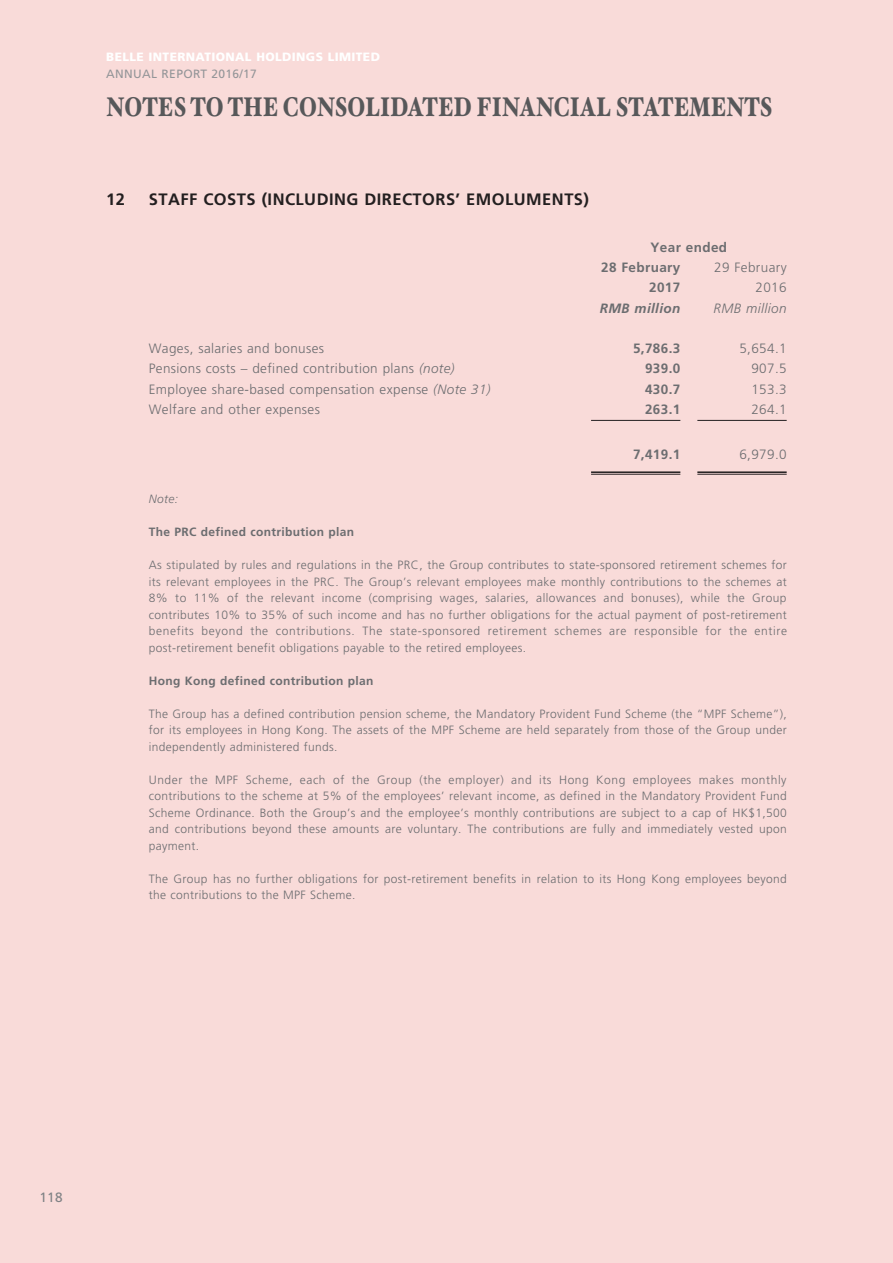
<style>
.page{position:relative;width:893px;height:1263px;background:#f9dbd9}
.page>*{position:absolute;margin:0;border:0;box-sizing:border-box;transform-origin:0 0}
.t1{font:27px "Hoefler Text Black Small Caps";letter-spacing:-.005em;color:#57585a;scale:.76 1}
.t2{font:700 16.5px "Frutiger LT Std";letter-spacing:.03em;color:#231f20}
.t3{font:300 13.5px/20.2px "Frutiger LT Std";letter-spacing:.03em;color:#6c6d70;text-align:right}
.t4{font:700 13.5px "Frutiger LT Std";letter-spacing:.03em;color:#6c6d70}
.t5{font:italic 700 13.5px "Frutiger LT Std";letter-spacing:.03em;color:#6c6d70}
.t6{font:italic 300 13.5px "Frutiger LT Std";letter-spacing:.03em;color:#6c6d70}
.t7{font:13.5px "Frutiger LT Std";color:#808285}
.t8{font:300 12px/16.5px "Frutiger LT Std";letter-spacing:.03em;color:#6c6d70;text-align:justify}
.t9{font:700 12px "Frutiger LT Std";letter-spacing:.03em;color:#6c6d70}
.t10{font:900 12px "Frutiger LT Std";letter-spacing:.03em;color:#fff}
.t11{font:12px "Frutiger LT Std";letter-spacing:.03em;color:#939598}
.t12{font:italic 300 12px "Frutiger LT Std";color:#6c6d70}
.s1{font-style:italic}
</style>
<div class="page">
<hr style="left:591px;top:420px;width:89px;height:1px;background:#231f20">
<hr style="left:697px;top:420px;width:90px;height:1px;background:#231f20">
<hr style="left:591px;top:471px;width:89px;height:2px;background:#231f20">
<hr style="left:591px;top:474px;width:89px;height:1px;background:#231f20">
<hr style="left:697px;top:471px;width:90px;height:2px;background:#231f20">
<hr style="left:697px;top:474px;width:90px;height:1px;background:#231f20">
<p class="t10" style="left:106px;top:50px;width:275px">BELLE INTERNATIONAL HOLDINGS LIMITED</p>
<h1 class="t1" style="left:106px;top:90px;width:878px">NOTES TO THE CONSOLIDATED FINANCIAL STATEMENTS</h1>
<p class="t11" style="left:106px;top:67px;width:152px">ANNUAL REPORT 2016/17</p>
<h2 class="t2" style="left:106px;top:190px;width:20px">12</h2>
<h2 class="t2" style="left:149px;top:190px;width:442px">STAFF COSTS (INCLUDING DIRECTORS’ EMOLUMENTS)</h2>
<p class="t4" style="left:651px;top:239px;width:78px">Year ended</p>
<p class="t4" style="left:601px;top:260px;width:81px">28 February</p>
<p class="t4" style="left:649px;top:280px;width:33px">2017</p>
<p class="t3" style="left:714px;top:258px;width:74px">29 February<br>2016</p>
<p class="t5" style="left:600px;top:300px;width:82px">RMB million</p>
<p class="t6" style="left:713px;top:300px;width:75px">RMB million</p>
<p class="t3" style="left:149px;top:339px;width:177px">Wages, salaries and bonuses</p>
<p class="t4" style="left:633px;top:341px;width:49px">5,786.3</p>
<p class="t3" style="left:739px;top:339px;width:49px">5,654.1</p>
<p class="t3" style="left:149px;top:359px;width:307px">Pensions costs – defined contribution plans <span class="s1">(note)</span></p>
<p class="t4" style="left:645px;top:361px;width:37px">939.0</p>
<p class="t3" style="left:751px;top:359px;width:37px">907.5</p>
<p class="t3" style="left:149px;top:379px;width:343px">Employee share-based compensation expense <span class="s1">(Note 31)</span></p>
<p class="t4" style="left:645px;top:381px;width:37px">430.7</p>
<p class="t3" style="left:751px;top:379px;width:37px">153.3</p>
<p class="t3" style="left:149px;top:399px;width:173px">Welfare and other expenses</p>
<p class="t4" style="left:645px;top:401px;width:37px">263.1</p>
<p class="t3" style="left:751px;top:399px;width:37px">264.1</p>
<p class="t4" style="left:633px;top:446px;width:49px">7,419.1</p>
<p class="t3" style="left:739px;top:444px;width:49px">6,979.0</p>
<p class="t12" style="left:149px;top:492px;width:31px">Note:</p>
<p class="t9" style="left:149px;top:525px;width:207px">The PRC defined contribution plan</p>
<p class="t8" style="left:149px;top:557px;width:640px">As stipulated by rules and regulations in the PRC, the Group contributes to state-sponsored retirement schemes for its relevant employees in the PRC. The Group’s relevant employees make monthly contributions to the schemes at 8% to 11% of the relevant income (comprising wages, salaries, allowances and bonuses), while the Group contributes 10% to 35% of such income and has no further obligations for the actual payment of post-retirement benefits beyond the contributions. The state-sponsored retirement schemes are responsible for the entire post-retirement benefit obligations payable to the retired employees.</p>
<p class="t9" style="left:149px;top:674px;width:226px">Hong Kong defined contribution plan</p>
<p class="t8" style="left:149px;top:706px;width:640px">The Group has a defined contribution pension scheme, the Mandatory Provident Fund Scheme (the “MPF Scheme”), for its employees in Hong Kong. The assets of the MPF Scheme are held separately from those of the Group under independently administered funds.</p>
<p class="t8" style="left:149px;top:772px;width:640px">Under the MPF Scheme, each of the Group (the employer) and its Hong Kong employees makes monthly contributions to the scheme at 5% of the employees’ relevant income, as defined in the Mandatory Provident Fund Scheme Ordinance. Both the Group’s and the employee’s monthly contributions are subject to a cap of HK$1,500 and contributions beyond these amounts are voluntary. The contributions are fully and immediately vested upon payment.</p>
<p class="t8" style="left:149px;top:871px;width:640px">The Group has no further obligations for post-retirement benefits in relation to its Hong Kong employees beyond the contributions to the MPF Scheme.</p>
<p class="t7" style="left:39px;top:1189px;width:25px">118</p>
</div>
